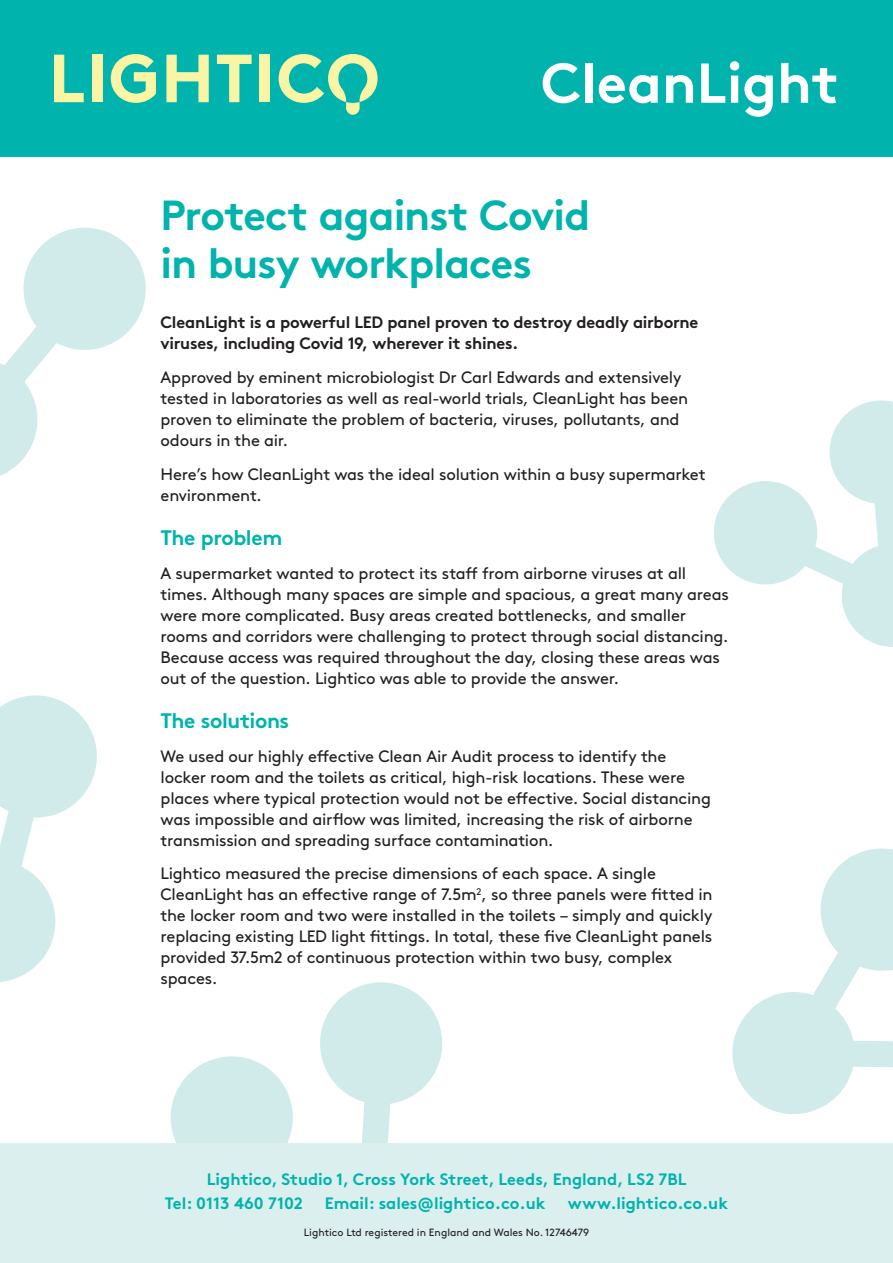
<style>
.page{position:relative;width:893px;height:1263px;background:#fff}
.page>*{position:absolute;margin:0;border:0;box-sizing:border-box;transform-origin:0 0}
.t1{font:700 56.1px "Brown";color:#fff}
.t2{font:700 42px/48px "Brown";letter-spacing:-.02em;color:#00b3ac}
.t3{font:700 21px "Brown";letter-spacing:-.02em;color:#00b3ac}
.t4{font:16.5px/21px "Brown";letter-spacing:-.015em;color:#231f20}
.t5{font:700 16.5px "Brown";color:#00b3ac}
.t6{font:700 16.5px/21px "Brown";letter-spacing:-.015em;color:#231f20}
.t7{font:10.5px "Brown";color:#231f20}
</style>
<div class="page">
<svg style="left:714px;top:400px;width:179px;height:247px"></svg>
<svg style="left:0;top:695px;width:97px;height:287px"></svg>
<svg style="left:0;top:227px;width:146px;height:249px"></svg>
<svg style="left:732px;top:848px;width:161px;height:266px"></svg>
<svg style="left:162px;top:982px;width:289px;height:162px"></svg>
<div style="left:0;top:0;width:893px;height:157px;background:#00b3ac"></div>
<svg style="left:54px;top:55px;width:30px;height:47px"></svg>
<div style="left:92px;top:55px;width:10px;height:47px;background:#faf5a4"></div>
<svg style="left:111px;top:54px;width:45px;height:49px"></svg>
<svg style="left:166px;top:55px;width:43px;height:47px"></svg>
<svg style="left:217px;top:55px;width:35px;height:47px"></svg>
<div style="left:260px;top:55px;width:10px;height:47px;background:#faf5a4"></div>
<svg style="left:279px;top:54px;width:99px;height:61px"></svg>
<div style="left:0;top:1144px;width:893px;height:119px;background:#daefee"></div>
<p class="t1" style="left:541px;top:38px;width:300px">CleanLight</p>
<p class="t2" style="left:161px;top:186px;width:431px">Protect against Covid in busy workplaces</p>
<p class="t6" style="left:161px;top:310px;width:539px">CleanLight is a powerful LED panel proven to destroy deadly airborne viruses, including Covid 19, wherever it shines.</p>
<p class="t4" style="left:161px;top:366px;width:529px">Approved by eminent microbiologist Dr Carl Edwards and extensively tested in laboratories as well as real-world trials, CleanLight has been proven to eliminate the problem of bacteria, viruses, pollutants, and odours in the air.</p>
<p class="t4" style="left:161px;top:462px;width:547px">Here’s how CleanLight was the ideal solution within a busy supermarket environment.</p>
<p class="t3" style="left:161px;top:521px;width:123px">The problem</p>
<p class="t4" style="left:161px;top:561px;width:570px">A supermarket wanted to protect its staff from airborne viruses at all times. Although many spaces are simple and spacious, a great many areas were more complicated. Busy areas created bottlenecks, and smaller rooms and corridors were challenging to protect through social distancing.<br>Because access was required throughout the day, closing these areas was out of the question. Lightico was able to provide the answer.</p>
<p class="t3" style="left:161px;top:703px;width:130px">The solutions</p>
<p class="t4" style="left:161px;top:744px;width:552px">We used our highly effective Clean Air Audit process to identify the locker room and the toilets as critical, high-risk locations. These were places where typical protection would not be effective. Social distancing was impossible and airflow was limited, increasing the risk of airborne transmission and spreading surface contamination.</p>
<p class="t4" style="left:161px;top:862px;width:554px">Lightico measured the precise dimensions of each space. A single CleanLight has an effective range of 7.5m<sup>2</sup>, so three panels were fitted in the locker room and two were installed in the toilets – simply and quickly replacing existing LED light fittings. In total, these five CleanLight panels provided 37.5m2 of continuous protection within two busy, complex spaces.</p>
<p class="t5" style="left:207px;top:1166px;width:481px">Lightico, Studio 1, Cross York Street, Leeds, England, LS2 7BL</p>
<p class="t5" style="left:165px;top:1190px;width:139px">Tel: 0113 460 7102</p>
<p class="t5" style="left:325px;top:1190px;width:222px">Email: sales@lightico.co.uk</p>
<p class="t5" style="left:568px;top:1190px;width:162px">www.lightico.co.uk</p>
<p class="t7" style="left:304px;top:1224px;width:287px">Lightico Ltd registered in England and Wales No. 12746479</p>
</div>
